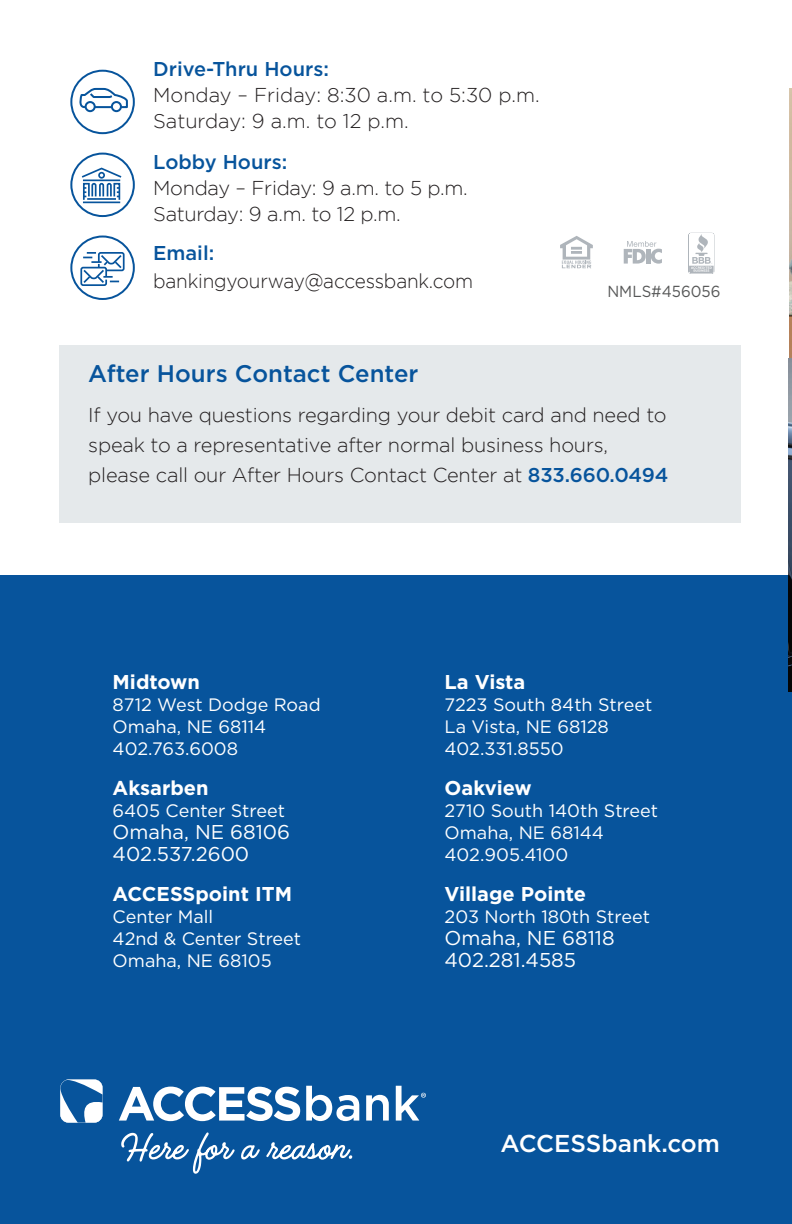
<style>
.page{position:relative;width:792px;height:1224px;background:#fff}
.page>*{position:absolute;margin:0;border:0;box-sizing:border-box;transform-origin:0 0}
.t1{font:500 24.4px "Gotham";color:#fff}
.t2{font:500 24px "Gotham";color:#07549c}
.t3{font:300 20px/30px "Gotham";letter-spacing:-.01em;color:#231f20}
.t4{font:700 20px "Gotham";color:#fff}
.t5{font:20px/22px "Gotham";color:#fff}
.t6{font:500 20px "Gotham";color:#07549c}
.t7{font:300 20px "Gotham";letter-spacing:-.01em;color:#231f20;scale:.95 1}
.t8{font:18px/22px "Gotham";color:#fff}
.t9{font:16px "Gotham";color:#565757;scale:.94 1}
.s1{font-weight:500;color:#07549c}
</style>
<div class="page">
<div style="left:0;top:576px;width:792px;height:648px;background:#07549c"></div>
<svg style="left:560px;top:236px;width:33px;height:32px"></svg>
<svg style="left:624px;top:241px;width:38px;height:23px"></svg>
<hr style="left:646px;top:249px;width:4px;height:15px;background:#afb5bb">
<svg style="left:688px;top:233px;width:26px;height:41px"></svg>
<svg style="left:119px;top:1087px;width:181px;height:34px"></svg>
<svg style="left:306px;top:1086px;width:53px;height:35px"></svg>
<svg style="left:366px;top:1095px;width:23px;height:26px"></svg>
<svg style="left:396px;top:1086px;width:30px;height:35px"></svg>
<svg style="left:60px;top:1079px;width:43px;height:44px"></svg>
<svg style="left:121px;top:1132px;width:231px;height:42px"></svg>
<div style="left:59px;top:346px;width:682px;height:177px;background:#e5e9eb"></div>
<svg style="left:70px;top:70px;width:65px;height:64px"></svg>
<svg style="left:70px;top:153px;width:65px;height:64px"></svg>
<svg style="left:70px;top:236px;width:65px;height:64px"></svg>
<img style="left:790px;top:88px;width:2px;height:271px">
<img style="left:789px;top:359px;width:3px;height:332px">
<p class="t6" style="left:153px;top:62px;width:177px">Drive-Thru Hours:</p>
<p class="t3" style="left:153px;top:84px;width:388px;line-height:26px">Monday – Friday: 8:30 a.m. to 5:30 p.m.<br>Saturday: 9 a.m. to 12 p.m.</p>
<p class="t6" style="left:153px;top:154px;width:136px">Lobby Hours:</p>
<p class="t3" style="left:153px;top:176px;width:316px;line-height:26px">Monday – Friday: 9 a.m. to 5 p.m.<br>Saturday: 9 a.m. to 12 p.m.</p>
<p class="t6" style="left:153px;top:245px;width:63px">Email:</p>
<p class="t7" style="left:153px;top:274px;width:338px">bankingyourway@accessbank.com</p>
<p class="t9" style="left:607px;top:286px;width:122px">NMLS#456056</p>
<p class="t2" style="left:88px;top:364px;width:332px">After Hours Contact Center</p>
<p class="t3" style="left:88px;top:401px;width:582px">If you have questions regarding your debit card and need to speak to a representative after normal business hours, please call our After Hours Contact Center at <span class="s1">833.660.0494</span></p>
<p class="t4" style="left:113px;top:674px;width:89px">Midtown</p>
<p class="t8" style="left:113px;top:695px;width:210px">8712 West Dodge Road<br>Omaha, NE 68114<br>402.763.6008</p>
<p class="t4" style="left:113px;top:780px;width:98px">Aksarben</p>
<p class="t8" style="left:113px;top:801px;width:174px">6405 Center Street</p>
<p class="t5" style="left:113px;top:822px;width:179px">Omaha, NE 68106<br>402.537.2600</p>
<p class="t4" style="left:113px;top:886px;width:181px">ACCESSpoint ITM</p>
<p class="t8" style="left:113px;top:907px;width:190px">Center Mall<br>42nd &amp; Center Street<br>Omaha, NE 68105</p>
<p class="t4" style="left:445px;top:674px;width:82px">La Vista</p>
<p class="t8" style="left:445px;top:695px;width:209px">7223 South 84th Street<br>La Vista, NE 68128<br>402.331.8550</p>
<p class="t4" style="left:445px;top:780px;width:89px">Oakview</p>
<p class="t8" style="left:445px;top:801px;width:215px">2710 South 140th Street<br>Omaha, NE 68144<br>402.905.4100</p>
<p class="t4" style="left:445px;top:886px;width:143px">Village Pointe</p>
<p class="t8" style="left:445px;top:907px;width:207px">203 North 180th Street</p>
<p class="t5" style="left:445px;top:928px;width:172px">Omaha, NE 68118<br>402.281.4585</p>
<p class="t1" style="left:501px;top:1134px;width:221px">ACCESSbank.com</p>
</div>
